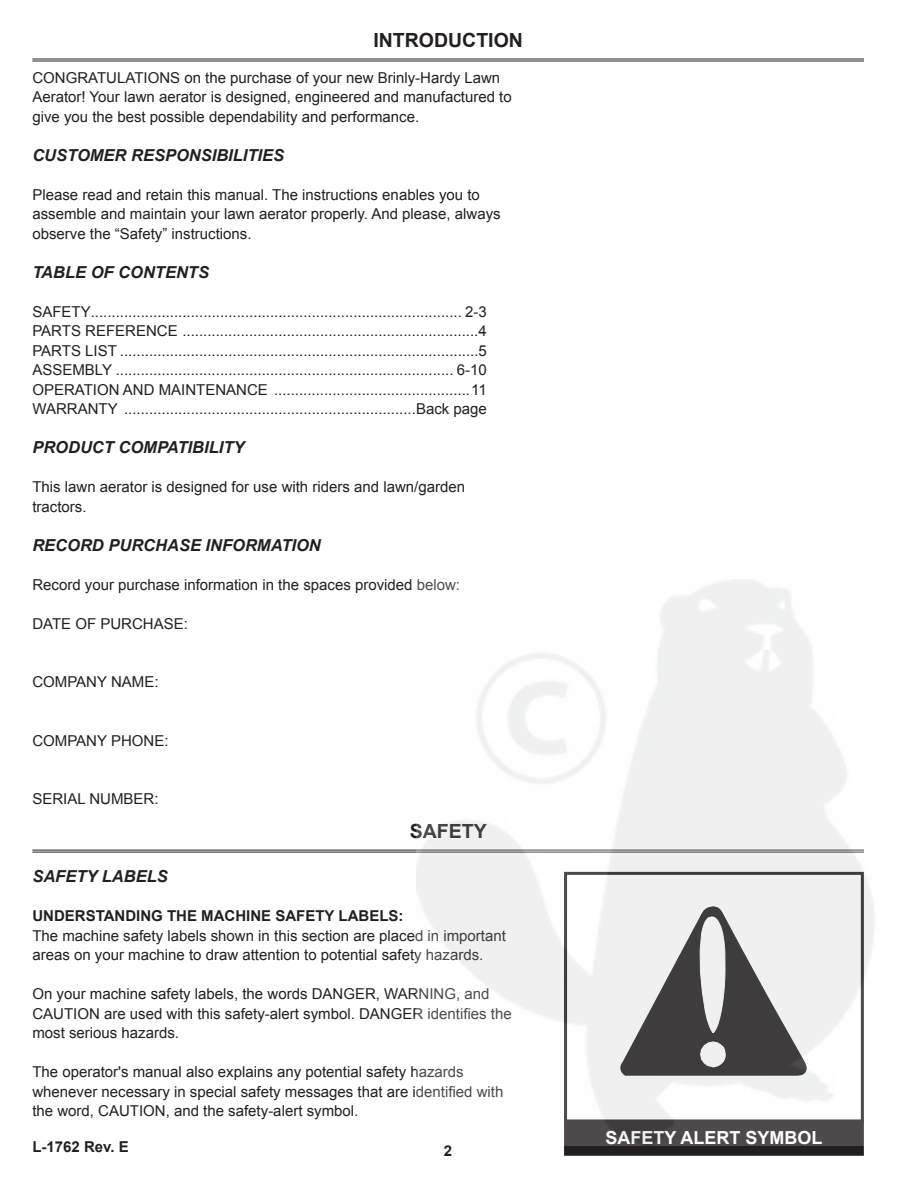
<style>
.page{position:relative;width:918px;height:1188px;background:#fff}
.page>*{position:absolute;margin:0;border:0;box-sizing:border-box;transform-origin:0 0}
.t1{font:700 19.5px "Arial";color:#231f20}
.t2{font:700 18px "Arial";color:#fff}
.t3{font:italic 700 16.5px "Arial";color:#231f20}
.t4{font:15px/19.5px "Arial";color:#231f20}
.t5{font:700 15px "Arial";color:#231f20}
</style>
<div class="page">
<hr style="left:32px;top:59px;width:832px;height:1px;background:#231f20">
<hr style="left:32px;top:61px;width:832px;height:1px;background:#231f20">
<hr style="left:32px;top:850px;width:832px;height:1px;background:#231f20">
<hr style="left:32px;top:852px;width:832px;height:1px;background:#231f20">
<div style="left:566px;top:1121px;width:296px;height:33px;background:#231f20"></div>
<div style="left:564px;top:1120px;width:300px;height:36px;border:3px solid #231f20"></div>
<img style="left:416px;top:580px;width:458px;height:565px">
<p class="t1" style="left:373px;top:27px;width:151px">INTRODUCTION</p>
<p class="t4" style="left:32px;top:68px;width:481px">CONGRATULATIONS on the purchase of your new Brinly-Hardy Lawn<br>Aerator! Your lawn aerator is designed, engineered and manufactured to give you the best possible dependability and performance.</p>
<p class="t3" style="left:32px;top:144px;width:253px">CUSTOMER RESPONSIBILITIES</p>
<p class="t4" style="left:32px;top:185px;width:470px">Please read and retain this manual. The instructions enables you to assemble and maintain your lawn aerator properly. And please, always observe the “Safety” instructions.</p>
<p class="t3" style="left:32px;top:261px;width:178px">TABLE OF CONTENTS</p>
<p class="t4" style="left:32px;top:302px;width:456px">SAFETY......................................................................................... 2-3</p>
<p class="t4" style="left:32px;top:322px;width:456px">PARTS REFERENCE .......................................................................4</p>
<p class="t4" style="left:32px;top:341px;width:456px">PARTS LIST ......................................................................................5</p>
<p class="t4" style="left:32px;top:361px;width:456px">ASSEMBLY ................................................................................. 6-10</p>
<p class="t4" style="left:32px;top:380px;width:456px">OPERATION AND MAINTENANCE ...............................................11</p>
<p class="t4" style="left:32px;top:400px;width:456px">WARRANTY ......................................................................Back page</p>
<p class="t3" style="left:32px;top:437px;width:214px">PRODUCT COMPATIBILITY</p>
<p class="t4" style="left:32px;top:478px;width:434px">This lawn aerator is designed for use with riders and lawn/garden tractors.</p>
<p class="t3" style="left:32px;top:534px;width:290px">RECORD PURCHASE INFORMATION</p>
<p class="t4" style="left:32px;top:575px;width:429px">Record your purchase information in the spaces provided below:</p>
<p class="t4" style="left:32px;top:614px;width:157px">DATE OF PURCHASE:</p>
<p class="t4" style="left:32px;top:673px;width:128px">COMPANY NAME:</p>
<p class="t4" style="left:32px;top:731px;width:138px">COMPANY PHONE:</p>
<p class="t4" style="left:32px;top:790px;width:128px">SERIAL NUMBER:</p>
<p class="t1" style="left:410px;top:818px;width:78px">SAFETY</p>
<p class="t3" style="left:32px;top:866px;width:137px">SAFETY LABELS</p>
<p class="t5" style="left:32px;top:906px;width:373px">UNDERSTANDING THE MACHINE SAFETY LABELS:</p>
<p class="t4" style="left:32px;top:926px;width:475px">The machine safety labels shown in this section are placed in important areas on your machine to draw attention to potential safety hazards.</p>
<p class="t4" style="left:32px;top:985px;width:481px">On your machine safety labels, the words DANGER, WARNING, and<br>CAUTION are used with this safety-alert symbol. DANGER identifies the most serious hazards.</p>
<p class="t4" style="left:32px;top:1063px;width:473px">The operator's manual also explains any potential safety hazards whenever necessary in special safety messages that are identified with the word, CAUTION, and the safety-alert symbol.</p>
<p class="t5" style="left:32px;top:1137px;width:98px">L-1762 Rev. E</p>
<p class="t5" style="left:444px;top:1141px;width:10px">2</p>
<p class="t2" style="left:606px;top:1126px;width:218px">SAFETY ALERT SYMBOL</p>
</div>
